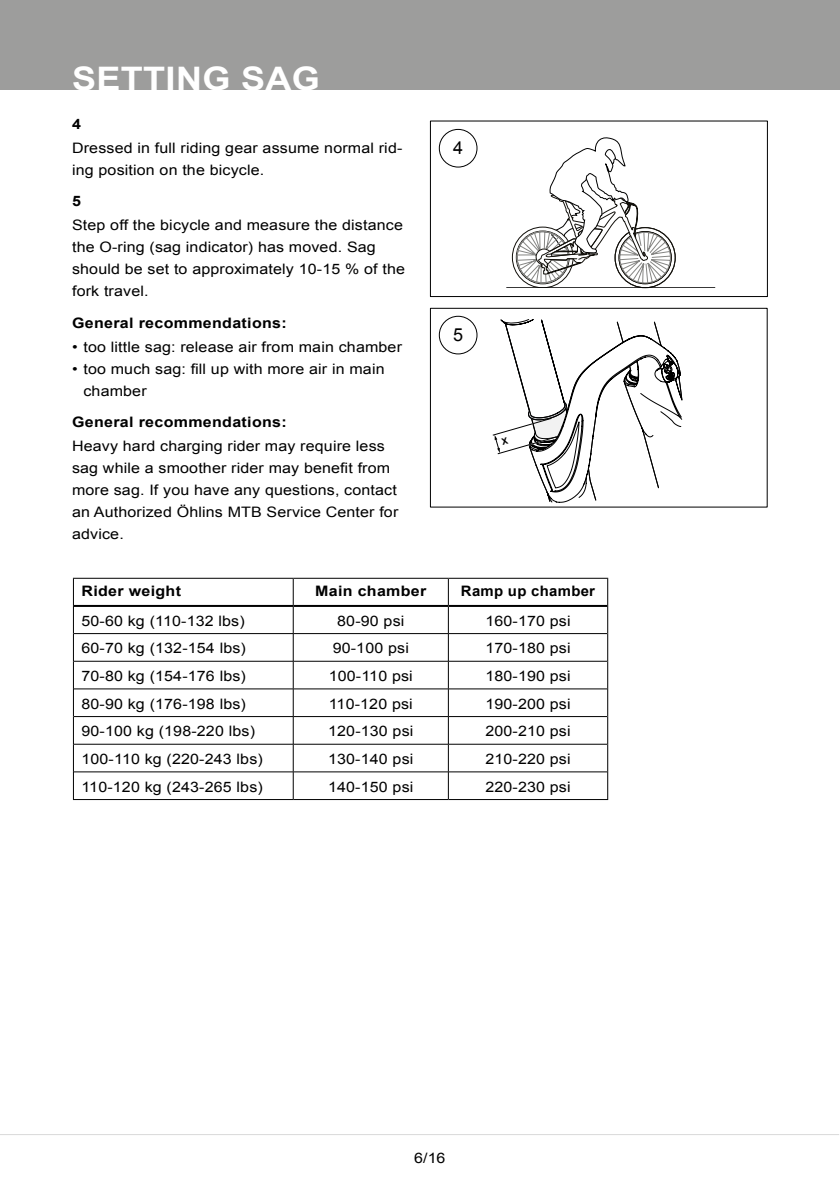
<style>
.page{position:relative;width:840px;height:1191px;background:#fff}
.page>*{position:absolute;margin:0;border:0;box-sizing:border-box;transform-origin:0 0}
.t1{font:700 32.4px "Arial";letter-spacing:.01em;color:#fff;scale:1.11 1}
.t2{font:18px "Arial";color:#000}
.t3{font:14.4px/22px "Arial";letter-spacing:.01em;color:#000;scale:1.11 1}
.t4{font:700 14.4px "Arial";letter-spacing:.02em;color:#000;scale:1.11 1}
.t5{font:700 14.4px "Arial";letter-spacing:.02em;color:#000}
</style>
<div class="page">
<div style="left:0;top:0;width:839px;height:90px;background:#9d9d9c"></div>
<hr style="left:0;top:1134px;width:838px;height:1px;background:#dadada">
<div style="left:429px;top:120px;width:338px;height:177px;border:1px solid #000"></div>
<div style="left:438px;top:129px;width:39px;height:39px;border:1px solid #000;border-radius:50%"></div>
<svg style="left:506px;top:138px;width:208px;height:150px"></svg>
<div style="left:429px;top:308px;width:338px;height:199px;border:1px solid #000"></div>
<div style="left:438px;top:316px;width:39px;height:38px;border:1px solid #000;border-radius:50%"></div>
<hr style="left:73px;top:578px;width:220px;height:1px;background:#000">
<hr style="left:293px;top:578px;width:155px;height:1px;background:#000">
<hr style="left:448px;top:578px;width:160px;height:1px;background:#000">
<svg style="left:73px;top:579px;width:1px;height:220px"></svg>
<svg style="left:607px;top:579px;width:1px;height:220px"></svg>
<hr style="left:73px;top:799px;width:220px;height:1px;background:#000">
<hr style="left:293px;top:799px;width:155px;height:1px;background:#000">
<hr style="left:448px;top:799px;width:160px;height:1px;background:#000">
<hr style="left:74px;top:633px;width:219px;height:1px;background:#000">
<hr style="left:293px;top:633px;width:155px;height:1px;background:#000">
<hr style="left:448px;top:633px;width:159px;height:1px;background:#000">
<hr style="left:74px;top:661px;width:219px;height:1px;background:#000">
<hr style="left:293px;top:661px;width:155px;height:1px;background:#000">
<hr style="left:448px;top:661px;width:159px;height:1px;background:#000">
<hr style="left:74px;top:688px;width:219px;height:1px;background:#000">
<hr style="left:293px;top:688px;width:155px;height:1px;background:#000">
<hr style="left:448px;top:688px;width:159px;height:1px;background:#000">
<hr style="left:74px;top:716px;width:219px;height:1px;background:#000">
<hr style="left:293px;top:716px;width:155px;height:1px;background:#000">
<hr style="left:448px;top:716px;width:159px;height:1px;background:#000">
<hr style="left:74px;top:744px;width:219px;height:1px;background:#000">
<hr style="left:293px;top:744px;width:155px;height:1px;background:#000">
<hr style="left:448px;top:744px;width:159px;height:1px;background:#000">
<hr style="left:74px;top:771px;width:219px;height:1px;background:#000">
<hr style="left:293px;top:771px;width:155px;height:1px;background:#000">
<svg style="left:293px;top:579px;width:1px;height:220px"></svg>
<hr style="left:448px;top:771px;width:159px;height:1px;background:#000">
<svg style="left:448px;top:579px;width:1px;height:220px"></svg>
<hr style="left:74px;top:605px;width:219px;height:2px;background:#000">
<hr style="left:293px;top:605px;width:155px;height:2px;background:#000">
<hr style="left:448px;top:605px;width:159px;height:2px;background:#000">
<svg style="left:492px;top:319px;width:190px;height:184px"></svg>
<h1 class="t1" style="left:72px;top:57px;width:225px">SETTING SAG</h1>
<p class="t4" style="left:72px;top:114px;width:10px">4</p>
<p class="t3" style="left:72px;top:137px;width:299px">Dressed in full riding gear assume normal rid&shy;ing position on the bicycle.</p>
<p class="t4" style="left:72px;top:191px;width:10px">5</p>
<p class="t3" style="left:72px;top:214px;width:301px">Step off the bicycle and measure the distance the O-ring (sag indicator) has moved. Sag should be set to approximately 10-15 % of the fork travel.</p>
<p class="t4" style="left:72px;top:313px;width:195px">General recommendations:</p>
<p class="t3" style="left:72px;top:335px;width:298px">• too little sag: release air from main chamber</p>
<p class="t3" style="left:83px;top:357px;width:273px;text-indent:-11px">• too much sag: fill up with more air in main chamber</p>
<p class="t4" style="left:72px;top:412px;width:195px">General recommendations:</p>
<p class="t3" style="left:72px;top:435px;width:295px">Heavy hard charging rider may require less sag while a smoother rider may benefit from more sag. If you have any questions, contact an Authorized Öhlins MTB Service Center for advice.</p>
<p class="t2" style="left:453px;top:136px;width:12px">4</p>
<p class="t2" style="left:453px;top:323px;width:12px">5</p>
<p class="t4" style="left:81px;top:581px;width:91px">Rider weight</p>
<p class="t4" style="left:315px;top:581px;width:102px">Main chamber</p>
<p class="t5" style="left:460px;top:581px;width:135px">Ramp up chamber</p>
<p class="t3" style="left:81px;top:609px;width:148px">50-60 kg (110-132 lbs)</p>
<p class="t3" style="left:337px;top:609px;width:62px">80-90 psi</p>
<p class="t3" style="left:485px;top:609px;width:78px">160-170 psi</p>
<p class="t3" style="left:81px;top:637px;width:150px">60-70 kg (132-154 lbs)</p>
<p class="t3" style="left:332px;top:637px;width:70px">90-100 psi</p>
<p class="t3" style="left:485px;top:637px;width:78px">170-180 psi</p>
<p class="t3" style="left:81px;top:665px;width:150px">70-80 kg (154-176 lbs)</p>
<p class="t3" style="left:328px;top:665px;width:77px">100-110 psi</p>
<p class="t3" style="left:485px;top:665px;width:78px">180-190 psi</p>
<p class="t3" style="left:81px;top:692px;width:150px">80-90 kg (176-198 lbs)</p>
<p class="t3" style="left:328px;top:692px;width:77px">110-120 psi</p>
<p class="t3" style="left:485px;top:692px;width:78px">190-200 psi</p>
<p class="t3" style="left:81px;top:720px;width:158px">90-100 kg (198-220 lbs)</p>
<p class="t3" style="left:328px;top:720px;width:78px">120-130 psi</p>
<p class="t3" style="left:485px;top:720px;width:78px">200-210 psi</p>
<p class="t3" style="left:81px;top:748px;width:165px">100-110 kg (220-243 lbs)</p>
<p class="t3" style="left:328px;top:748px;width:78px">130-140 psi</p>
<p class="t3" style="left:485px;top:748px;width:78px">210-220 psi</p>
<p class="t3" style="left:81px;top:775px;width:165px">110-120 kg (243-265 lbs)</p>
<p class="t3" style="left:328px;top:775px;width:78px">140-150 psi</p>
<p class="t3" style="left:485px;top:775px;width:78px">220-230 psi</p>
<p class="t3" style="left:414px;top:1147px;width:30px">6/16</p>
</div>
